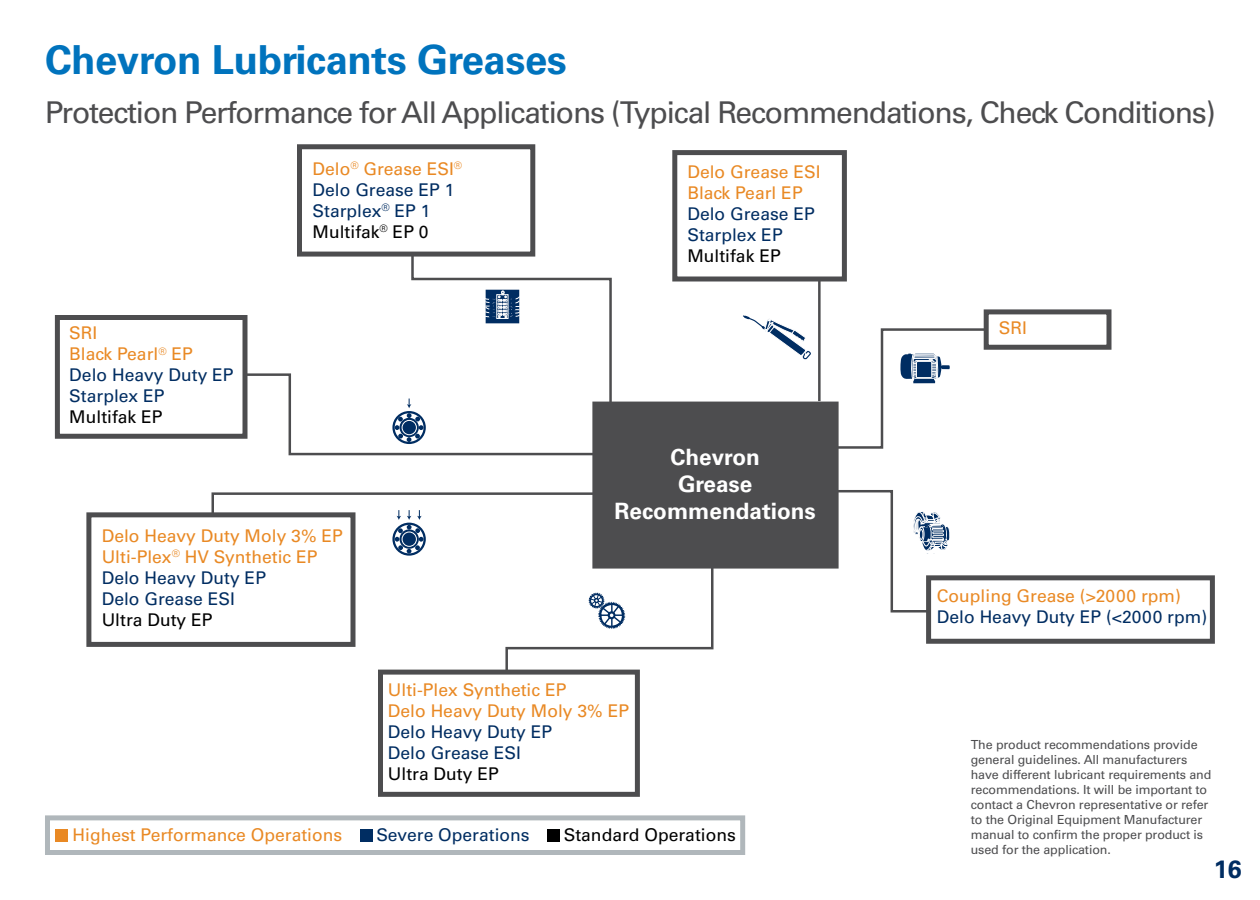
<style>
.page{position:relative;width:1260px;height:900px;background:#fff}
.page>*{position:absolute;margin:0;border:0;box-sizing:border-box;transform-origin:0 0}
.t1{font:700 40px "Univers LT Std";letter-spacing:-.01em;color:#0073bd}
.t2{font:30px "Univers LT Std";letter-spacing:-.04em;color:#4d4d4f}
.t3{font:700 25px "Univers LT Std";color:#002d62}
.t4{font:700 22.5px/27px "Univers LT Std";color:#fff;text-align:center}
.t5{font:17.5px/21px "Univers LT Std";color:#e98924}
.t6{font:17.5px/21px "Univers LT Std";color:#002d62}
.t7{font:17.5px "Univers LT Std";color:#000}
.t8{font:12.5px/15px "Univers LT Std";letter-spacing:-.01em;color:#4d4d4f}
.s1{color:#e98924}
.s2{color:#000}
.s3{color:#002d62}
</style>
<div class="page">
<div style="left:55px;top:315px;width:193px;height:124px;background:#fff;border:5px solid #4d4d4f"></div>
<div style="left:86px;top:512px;width:269px;height:135px;background:#fff;border:5px solid #4d4d4f"></div>
<div style="left:926px;top:575px;width:289px;height:69px;background:#fff;border:5px solid #4d4d4f"></div>
<div style="left:672px;top:150px;width:175px;height:132px;background:#fff;border:5px solid #4d4d4f"></div>
<div style="left:984px;top:309px;width:128px;height:41px;background:#fff;border:5px solid #4d4d4f"></div>
<div style="left:297px;top:144px;width:238px;height:113px;background:#fff;border:5px solid #4d4d4f"></div>
<div style="left:592px;top:402px;width:247px;height:167px;background:#4d4d4f"></div>
<hr style="left:818px;top:279px;width:3px;height:122px;background:#4d4d4f">
<svg style="left:823px;top:489px;width:128px;height:125px"></svg>
<div style="left:392px;top:523px;width:34px;height:33px;border:2px solid #002d62;border-radius:50%"></div>
<svg style="left:210px;top:491px;width:386px;height:63px"></svg>
<svg style="left:504px;top:565px;width:211px;height:105px"></svg>
<div style="left:590px;top:594px;width:13px;height:13px;border:1px solid #002d62;border-radius:50%"></div>
<div style="left:45px;top:815px;width:700px;height:40px;background:#fff;border:5px solid #b0b7bb"></div>
<div style="left:547px;top:829px;width:13px;height:13px;background:#000"></div>
<div style="left:360px;top:829px;width:13px;height:13px;background:#002d62"></div>
<div style="left:55px;top:829px;width:13px;height:13px;background:#e98924"></div>
<svg style="left:737px;top:314px;width:251px;height:136px"></svg>
<svg style="left:243px;top:252px;width:370px;height:205px"></svg>
<div style="left:497px;top:295px;width:11px;height:24px;border:1px solid #fff"></div>
<div style="left:378px;top:670px;width:262px;height:127px;background:#fff;border:5px solid #4d4d4f"></div>
<h1 class="t1" style="left:45px;top:36px;width:523px">Chevron Lubricants Greases</h1>
<h2 class="t2" style="left:45px;top:95px;width:1172px">Protection Performance for All Applications (Typical Recommendations, Check Conditions)</h2>
<h3 class="t6" style="left:69px;top:323px;width:166px"><span class="s1">SRI<br>Black Pearl</span><sup>®</sup> <span class="s1">EP<br></span>Delo H eavy Duty EP<br>Starplex EP</h3>
<h3 class="t7" style="left:69px;top:407px;width:95px">Multifak EP</h3>
<h3 class="t6" style="left:313px;top:158px;width:151px"><span class="s1">Delo</span><sup>®</sup> <span class="s1">Grease ESI</span> <sup>®<br></sup>Delo Grease EP 1<br>Starplex<sup>®</sup> EP 1<br><span class="s2">Multifak</span><sup>®</sup> <span class="s2">EP 0</span></h3>
<h3 class="t5" style="left:687px;top:161px;width:117px">Delo Grease ESI<br>Black Pearl EP</h3>
<h3 class="t6" style="left:687px;top:203px;width:129px">Delo Grease EP<br>Starplex EP</h3>
<h3 class="t7" style="left:687px;top:245px;width:95px">Multifak EP</h3>
<h3 class="t4" style="left:615px;top:444px;width:203px">Chevron<br>Grease<br>Recommendations</h3>
<h3 class="t5" style="left:102px;top:525px;width:243px">Delo H eavy Duty Moly 3% EP<br>U lti-Plex<sup>®</sup> HV Synthetic EP<br><span class="s3">Delo H eavy Duty EP<br>Delo Grease ESI</span></h3>
<h3 class="t7" style="left:102px;top:609px;width:112px">U ltra Duty EP</h3>
<h3 class="t5" style="left:388px;top:680px;width:243px">U lti-Plex Synthetic EP<br>Delo H eavy Duty Moly 3% EP</h3>
<h3 class="t6" style="left:388px;top:722px;width:166px">Delo H eavy Duty EP<br>Delo Grease ESI</h3>
<h3 class="t7" style="left:388px;top:764px;width:112px">U ltra Duty EP</h3>
<h3 class="t5" style="left:73px;top:824px;width:271px">H ighest Performance Operations</h3>
<h3 class="t6" style="left:376px;top:824px;width:155px">Severe Operations</h3>
<h3 class="t7" style="left:564px;top:824px;width:174px">Standard Operations</h3>
<h3 class="t5" style="left:999px;top:318px;width:10px">SRI</h3>
<h3 class="t5" style="left:937px;top:586px;width:246px">Coupling Grease (&gt;2000 rpm)</h3>
<h3 class="t6" style="left:937px;top:607px;width:272px">Delo Heavy Duty EP (&lt;2000 rpm)</h3>
<p class="t8" style="left:971px;top:737px;width:242px">The product recommendations provide general guidelines. All manufacturers have different lubricant requirements and recommendations. It will be important to contact a Chevron representative or refer to the Original Equipment Manufacturer manual to confirm the proper product is used for the application.</p>
<h3 class="t3" style="left:1214px;top:854px;width:29px">16</h3>
</div>
